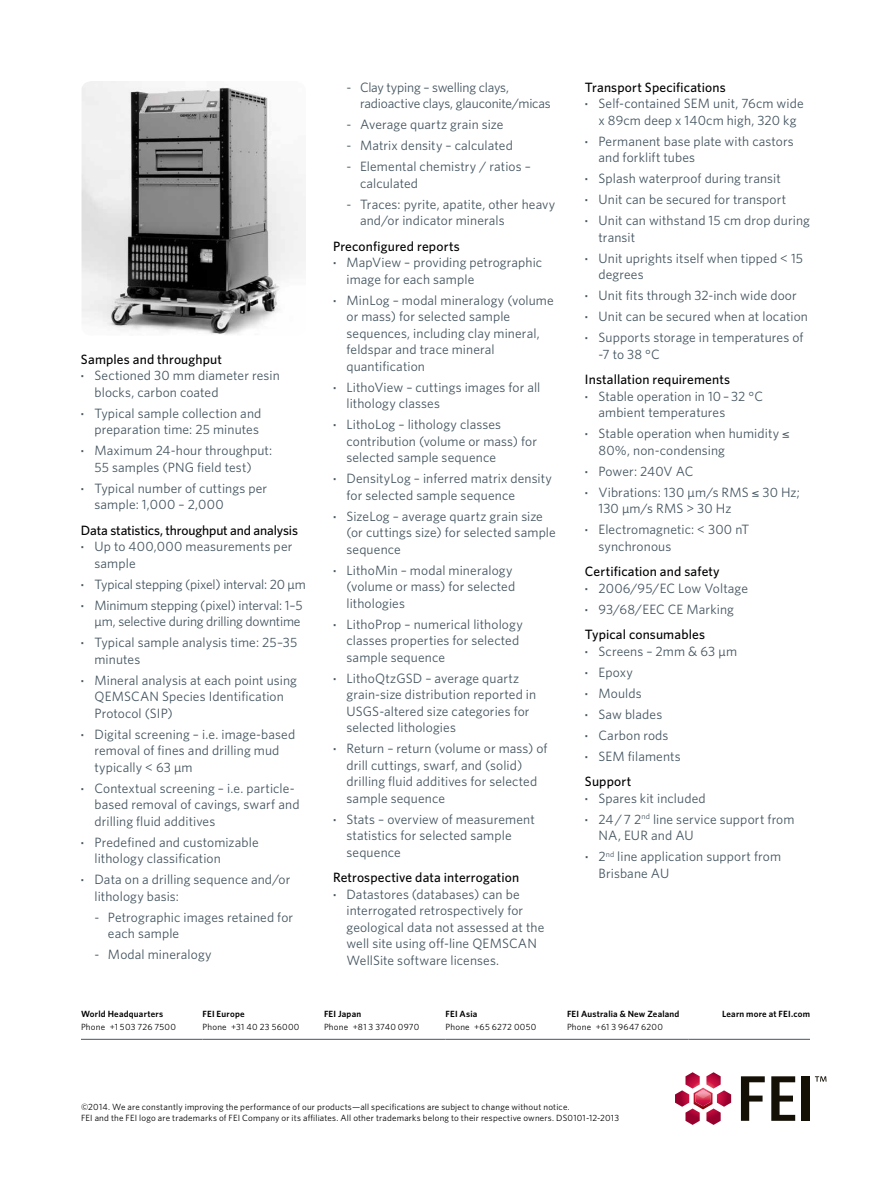
<style>
.page{position:relative;width:891px;height:1188px;background:#fff}
.page>*{position:absolute;margin:0;border:0;box-sizing:border-box;transform-origin:0 0}
.t1{font:13.5px/16.5px "Whitney";letter-spacing:.01em;color:#455560}
.t2{font:500 13.5px/16.5px "Whitney";letter-spacing:.01em;color:#000}
.t3{font:13.5px/16.5px "Whitney";letter-spacing:-.015em;color:#455560}
.t4{font:500 13.5px "Whitney";letter-spacing:-.01em;color:#000}
.t5{font:9px/10.5px "Whitney";letter-spacing:.025em;color:#000}
.t6{font:600 9px "Whitney";letter-spacing:.025em;color:#000}
.s1{font-weight:600}
.s2{font-weight:600;color:#455560}
.s3{font-weight:400;color:#455560}
.s4{font-weight:500;color:#000}
</style>
<div class="page">
<svg style="left:741px;top:1076px;width:24px;height:45px"></svg>
<svg style="left:771px;top:1076px;width:24px;height:45px"></svg>
<div style="left:802px;top:1076px;width:8px;height:45px;background:#141006"></div>
<svg style="left:675px;top:1072px;width:56px;height:53px"></svg>
<svg style="left:815px;top:1076px;width:12px;height:6px"></svg>
<hr style="left:81px;top:1039px;width:121px;height:1px;background:#455560">
<hr style="left:202px;top:1039px;width:122px;height:1px;background:#455560">
<hr style="left:324px;top:1039px;width:122px;height:1px;background:#455560">
<hr style="left:446px;top:1039px;width:121px;height:1px;background:#455560">
<hr style="left:567px;top:1039px;width:121px;height:1px;background:#455560">
<hr style="left:688px;top:1039px;width:122px;height:1px;background:#455560">
<img style="left:82px;top:81px;width:224px;height:254px">
<p class="t2" style="left:81px;top:351px;width:142px">Samples and throughput</p>
<p class="t1" style="left:81px;top:367px;width:200px"><span class="s1">·</span> Sectioned 30 mm diameter resin</p>
<p class="t1" style="left:94px;top:384px;width:126px">blocks, carbon coated</p>
<p class="t1" style="left:81px;top:405px;width:182px;text-align:right"><span class="s1">·</span> Typical sample collection and preparation time: 25 minutes</p>
<p class="t1" style="left:81px;top:442px;width:193px;text-align:center"><span class="s1">·</span> Maximum 24-hour throughput:<br>55 samples (PNG field test)</p>
<p class="t1" style="left:94px;top:480px;width:174px;text-indent:-14px"><span class="s1">·</span> Typical number of cuttings per sample: 1,000 – 2,000</p>
<p class="t4" style="left:81px;top:521px;width:219px">Data statistics, throughput and analysis</p>
<p class="t1" style="left:81px;top:538px;width:213px"><span class="s1">·</span> Up to 400,000 measurements per</p>
<p class="t1" style="left:94px;top:555px;width:43px">sample</p>
<p class="t3" style="left:81px;top:573px;width:226px;line-height:21px"><span class="s1">·</span> Typical stepping (pixel) interval: 20 μm <span class="s1">·</span> Minimum stepping (pixel) interval: 1–5</p>
<p class="t1" style="left:81px;top:611px;width:221px;line-height:21px;text-align:right">μm, selective during drilling downtime<br><span class="s1">·</span> Typical sample analysis time: 25–35</p>
<p class="t1" style="left:81px;top:648px;width:218px;line-height:21px;text-indent:14px">minutes<br><span class="s1">·</span> Mineral analysis at each point using</p>
<p class="t1" style="left:94px;top:688px;width:191px">QEMSCAN Species Identification<br>Protocol (SIP)</p>
<p class="t1" style="left:94px;top:726px;width:202px;text-indent:-14px"><span class="s1">·</span> Digital screening – i.e. image-based removal of fines and drilling mud typically &lt; 63 μm</p>
<p class="t1" style="left:94px;top:780px;width:207px;text-indent:-14px"><span class="s1">·</span> Contextual screening – i.e. particle&shy;based removal of cavings, swarf and drilling fluid additives</p>
<p class="t1" style="left:94px;top:834px;width:166px;text-indent:-14px"><span class="s1">·</span> Predefined and customizable lithology classification</p>
<p class="t1" style="left:94px;top:871px;width:197px;text-indent:-14px"><span class="s1">·</span> Data on a drilling sequence and/or lithology basis:</p>
<p class="t1" style="left:108px;top:909px;width:187px;text-indent:-14px">- Petrographic images retained for each sample</p>
<p class="t1" style="left:94px;top:946px;width:119px">- Modal mineralogy</p>
<p class="t6" style="left:81px;top:1008px;width:84px">World Headquarters</p>
<p class="t5" style="left:81px;top:1022px;width:97px">Phone +1 503 726 7500</p>
<p class="t6" style="left:202px;top:1008px;width:44px">FEI Europe</p>
<p class="t5" style="left:202px;top:1022px;width:98px">Phone +31 40 23 56000</p>
<p class="t3" style="left:360px;top:79px;width:192px;text-indent:-14px">- Clay typing – swelling clays, radioactive clays, glauconite/micas</p>
<p class="t1" style="left:346px;top:116px;width:159px">- Average quartz grain size</p>
<p class="t1" style="left:346px;top:137px;width:168px">- Matrix density – calculated</p>
<p class="t1" style="left:360px;top:158px;width:172px;text-indent:-14px">- Elemental chemistry / ratios – calculated</p>
<p class="t1" style="left:360px;top:196px;width:197px;text-indent:-14px">- Traces: pyrite, apatite, other heavy and/or indicator minerals</p>
<p class="t2" style="left:333px;top:238px;width:128px">Preconfigured reports</p>
<p class="t1" style="left:333px;top:254px;width:211px"><span class="s1">·</span> MapView – providing petrographic</p>
<p class="t1" style="left:346px;top:271px;width:129px">image for each sample</p>
<p class="t1" style="left:346px;top:292px;width:209px;text-indent:-13px"><span class="s1">·</span> MinLog – modal mineralogy (volume or mass) for selected sample sequences, including clay mineral, feldspar and trace mineral quantification</p>
<p class="t1" style="left:346px;top:379px;width:195px;text-indent:-13px"><span class="s1">·</span> LithoView – cuttings images for all lithology classes</p>
<p class="t1" style="left:346px;top:416px;width:192px;text-indent:-13px"><span class="s1">·</span> LithoLog – lithology classes contribution (volume or mass) for selected sample sequence</p>
<p class="t1" style="left:346px;top:470px;width:207px;text-indent:-13px"><span class="s1">·</span> DensityLog – inferred matrix density for selected sample sequence</p>
<p class="t1" style="left:346px;top:508px;width:211px;text-indent:-13px"><span class="s1">·</span> SizeLog – average quartz grain size (or cuttings size) for selected sample sequence</p>
<p class="t1" style="left:346px;top:562px;width:170px;text-indent:-13px"><span class="s1">·</span> LithoMin – modal mineralogy (volume or mass) for selected lithologies</p>
<p class="t1" style="left:346px;top:616px;width:178px;text-indent:-13px"><span class="s1">·</span> LithoProp – numerical lithology classes properties for selected sample sequence</p>
<p class="t1" style="left:346px;top:670px;width:191px;text-indent:-13px"><span class="s1">·</span> LithoQtzGSD – average quartz grain-size distribution reported in<br>USGS-altered size categories for selected lithologies</p>
<p class="t1" style="left:346px;top:740px;width:203px;text-indent:-13px"><span class="s1">·</span> Return – return (volume or mass) of drill cuttings, swarf, and (solid) drilling fluid additives for selected sample sequence</p>
<p class="t1" style="left:346px;top:811px;width:190px;text-indent:-13px"><span class="s1">·</span> Stats – overview of measurement statistics for selected sample sequence</p>
<p class="t2" style="left:333px;top:869px;width:188px">Retrospective data interrogation</p>
<p class="t1" style="left:333px;top:886px;width:188px"><span class="s1">·</span> Datastores (databases) can be</p>
<p class="t1" style="left:346px;top:902px;width:178px">interrogated retrospectively for</p>
<p class="t1" style="left:346px;top:919px;width:199px">geological data not assessed at the</p>
<p class="t1" style="left:346px;top:935px;width:192px">well site using off-line QEMSCAN</p>
<p class="t1" style="left:346px;top:952px;width:154px">WellSite software licenses.</p>
<p class="t2" style="left:585px;top:79px;width:142px">Transport Specifications</p>
<p class="t1" style="left:585px;top:95px;width:220px"><span class="s1">·</span> Self-contained SEM unit, 76cm wide</p>
<p class="t1" style="left:598px;top:112px;width:200px">x 89cm deep x 140cm high, 320 kg</p>
<p class="t1" style="left:598px;top:133px;width:197px;text-indent:-14px"><span class="s1">·</span> Permanent base plate with castors and forklift tubes</p>
<p class="t1" style="left:585px;top:168px;width:226px;line-height:21px"><span class="s1">·</span> Splash waterproof during transit<br><span class="s1">·</span> Unit can be secured for transport<br><span class="s1">·</span> Unit can withstand 15 cm drop during</p>
<p class="t1" style="left:585px;top:226px;width:220px;line-height:21px;text-indent:14px">transit<br><span class="s1">·</span> Unit uprights itself when tipped &lt; 15</p>
<p class="t1" style="left:585px;top:264px;width:224px;line-height:21px;text-indent:14px">degrees<br><span class="s1">·</span> Unit fits through 32-inch wide door<br><span class="s1">·</span> Unit can be secured when at location <span class="s1">·</span> Supports storage in temperatures of</p>
<p class="t1" style="left:598px;top:346px;width:63px">-7 to 38 °C</p>
<p class="t2" style="left:585px;top:371px;width:147px">Installation requirements</p>
<p class="t1" style="left:585px;top:388px;width:180px"><span class="s1">·</span> Stable operation in 10 – 32 °C</p>
<p class="t1" style="left:598px;top:404px;width:128px">ambient temperatures</p>
<p class="t1" style="left:598px;top:425px;width:193px;text-indent:-14px"><span class="s1">·</span> Stable operation when humidity ≤<br>80%, non-condensing</p>
<p class="t1" style="left:585px;top:460px;width:217px;line-height:21px"><span class="s1">·</span> Power: 240V AC<br><span class="s1">·</span> Vibrations: 130 μm/s RMS ≤ 30 Hz;</p>
<p class="t1" style="left:585px;top:498px;width:166px;line-height:21px;text-align:center">130 μm/s RMS &gt; 30 Hz<br><span class="s1">·</span> Electromagnetic: &lt; 300 nT</p>
<p class="t1" style="left:598px;top:538px;width:74px">synchronous</p>
<p class="t2" style="left:585px;top:563px;width:165px">Certification and safety<br><span class="s2">·</span> <span class="s3">2006/95/EC Low Voltage</span></p>
<p class="t1" style="left:585px;top:596px;width:150px;line-height:25.5px"><span class="s1">·</span> 93/68/EEC CE Marking<br><span class="s4">Typical consumables</span></p>
<p class="t1" style="left:585px;top:640px;width:154px;line-height:21px"><span class="s1">·</span> Screens – 2mm &amp; 63 μm <span class="s1">·</span> Epoxy<br><span class="s1">·</span> Moulds<br><span class="s1">·</span> Saw blades<br><span class="s1">·</span> Carbon rods<br><span class="s1">·</span> SEM filaments</p>
<p class="t1" style="left:585px;top:773px;width:122px"><span class="s4">Support<br></span><span class="s1">·</span> Spares kit included</p>
<p class="t1" style="left:599px;top:811px;width:198px;text-indent:-14px"><span class="s1">·</span> 24 / 7 2<sup>nd</sup> line service support from<br>NA, EUR and AU</p>
<p class="t1" style="left:599px;top:848px;width:184px;text-indent:-14px"><span class="s1">·</span> 2<sup>nd</sup> line application support from<br>Brisbane AU</p>
<p class="t6" style="left:324px;top:1008px;width:39px">FEI Japan</p>
<p class="t5" style="left:324px;top:1022px;width:97px">Phone +81 3 3740 0970</p>
<p class="t6" style="left:446px;top:1008px;width:33px">FEI Asia</p>
<p class="t5" style="left:446px;top:1022px;width:92px">Phone +65 6272 0050</p>
<p class="t6" style="left:567px;top:1008px;width:114px">FEI Australia &amp; New Zealand</p>
<p class="t5" style="left:567px;top:1022px;width:97px">Phone +61 3 9647 6200</p>
<p class="t6" style="left:722px;top:1008px;width:89px">Learn more at FEI.com</p>
<p class="t5" style="left:81px;top:1101px;width:540px">©2014. We are constantly improving the performance of our products—all specifications are subject to change without notice.<br>FEI and the FEI logo are trademarks of FEI Company or its affiliates. All other trademarks belong to their respective owners. DS0101-12-2013</p>
</div>
